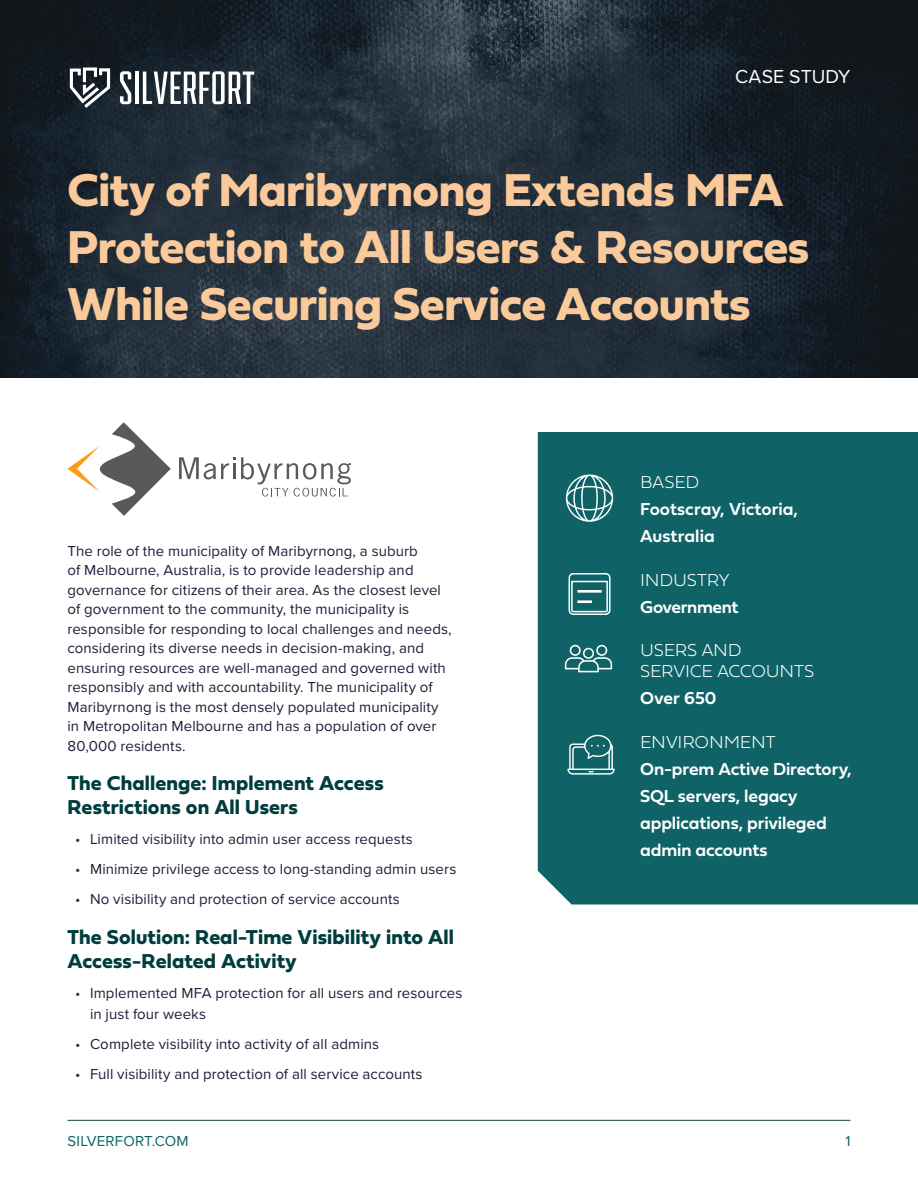
<style>
.page{position:relative;width:918px;height:1188px;background:#fff}
.page>*{position:absolute;margin:0;border:0;box-sizing:border-box;transform-origin:0 0}
.OnePager_H1{font:48px/57px "Fieldwork Geo Bold";letter-spacing:-.01em;color:#fbca9a}
.t1{font:21px/24px "Fieldwork Geo Bold";letter-spacing:.005em;color:#003d3d}
.t2{font:19.5px "Proxima Nova";letter-spacing:.005em;color:#fff}
.t3{font:18px/27px "Fieldwork Geo Demibold";letter-spacing:-.005em;color:#fff}
.t4{font:100 18px/21px "Fieldwork Geo";letter-spacing:-.01em;color:#fff}
.t5{font:15px/19.5px "Proxima Nova";letter-spacing:.005em;color:#1c1f38}
.t6{font:15px "Proxima Nova";letter-spacing:.01em;color:#0f6367}
.s1{color:#114546}
.s2{font-family:"Fieldwork Geo";font-weight:100}
</style>
<div class="page">
<hr style="left:68px;top:1120px;width:782px;height:1px;background:#114546">
<img style="left:0;top:0;width:918px;height:378px">
<svg style="left:120px;top:71px;width:11px;height:33px"></svg>
<hr style="left:135px;top:72px;width:4px;height:32px;background:#fff">
<svg style="left:143px;top:71px;width:111px;height:33px"></svg>
<svg style="left:70px;top:68px;width:40px;height:40px"></svg>
<div style="left:538px;top:432px;width:380px;height:472px;background:#0f6367"></div>
<svg style="left:565px;top:645px;width:47px;height:27px"></svg>
<svg style="left:566px;top:475px;width:47px;height:47px;background:#508d90"></svg>
<svg style="left:567px;top:735px;width:48px;height:40px;background:#438588"></svg>
<svg style="left:568px;top:572px;width:43px;height:44px;background:#48888b"></svg>
<hr style="left:577px;top:590px;width:25px;height:3px;background:#fff">
<hr style="left:577px;top:600px;width:15px;height:3px;background:#fff">
<svg style="left:68px;top:422px;width:103px;height:94px"></svg>
<svg style="left:179px;top:457px;width:172px;height:40px"></svg>
<p class="t2" style="left:735px;top:62px;width:117px">CASE STUDY</p>
<p class="OnePager_H1" style="left:68px;top:159px;width:743px">City of Maribyrnong Extends MFA<br>Protection to All Users &amp; Resources<br>While Securing Service Accounts</p>
<p class="t5" style="left:68px;top:540px;width:386px">The role of the municipality of Maribyrnong, a suburb<br>of Melbourne, Australia, is to provide leadership and governance for citizens of their area. As the closest level of government to the community, the municipality is responsible for responding to local challenges and needs, considering its diverse needs in decision-making, and ensuring resources are well-managed and governed with responsibly and with accountability. The municipality of Maribyrnong is the most densely populated municipality in Metropolitan Melbourne and has a population of over 80,000 residents.</p>
<h3 class="t1" style="left:68px;top:771px;width:318px">The Challenge: Implement Access<br>Restrictions on All Users</h3>
<p class="t5" style="left:75px;top:829px;width:339px"><span class="s1">•</span> Limited visibility into admin user access requests</p>
<p class="t5" style="left:75px;top:859px;width:383px"><span class="s1">•</span> Minimize privilege access to long-standing admin users</p>
<p class="t5" style="left:75px;top:889px;width:326px"><span class="s1">•</span> No visibility and protection of service accounts</p>
<h3 class="t1" style="left:68px;top:924px;width:388px">The Solution: Real-Time Visibility into All<br>Access-Related Activity</h3>
<p class="t5" style="left:90px;top:982px;width:374px;line-height:21px;text-indent:-15px"><span class="s1">•</span> Implemented MFA protection for all users and resources in just four weeks</p>
<p class="t5" style="left:75px;top:1034px;width:306px"><span class="s1">•</span> Complete visibility into activity of all admins</p>
<p class="t5" style="left:75px;top:1064px;width:349px"><span class="s1">•</span> Full visibility and protection of all service accounts</p>
<h4 class="t3" style="left:640px;top:468px;width:160px"><span class="s2">BASED<br></span>Footscray, Victoria,<br>Australia</h4>
<h4 class="t3" style="left:640px;top:566px;width:100px"><span class="s2">INDUSTRY<br></span>Government</h4>
<h4 class="t4" style="left:640px;top:639px;width:176px">USERS AND<br>SERVICE ACCOUNTS</h4>
<h4 class="t3" style="left:640px;top:684px;width:78px">Over 650</h4>
<h4 class="t3" style="left:640px;top:728px;width:213px"><span class="s2">ENVIRONMENT<br></span>On-prem Active Directory,<br>SQL servers, legacy applications, privileged admin accounts</h4>
<p class="t6" style="left:68px;top:1129px;width:123px">SILVERFORT.COM</p>
<p class="t6" style="left:845px;top:1130px;width:7px">1</p>
</div>
